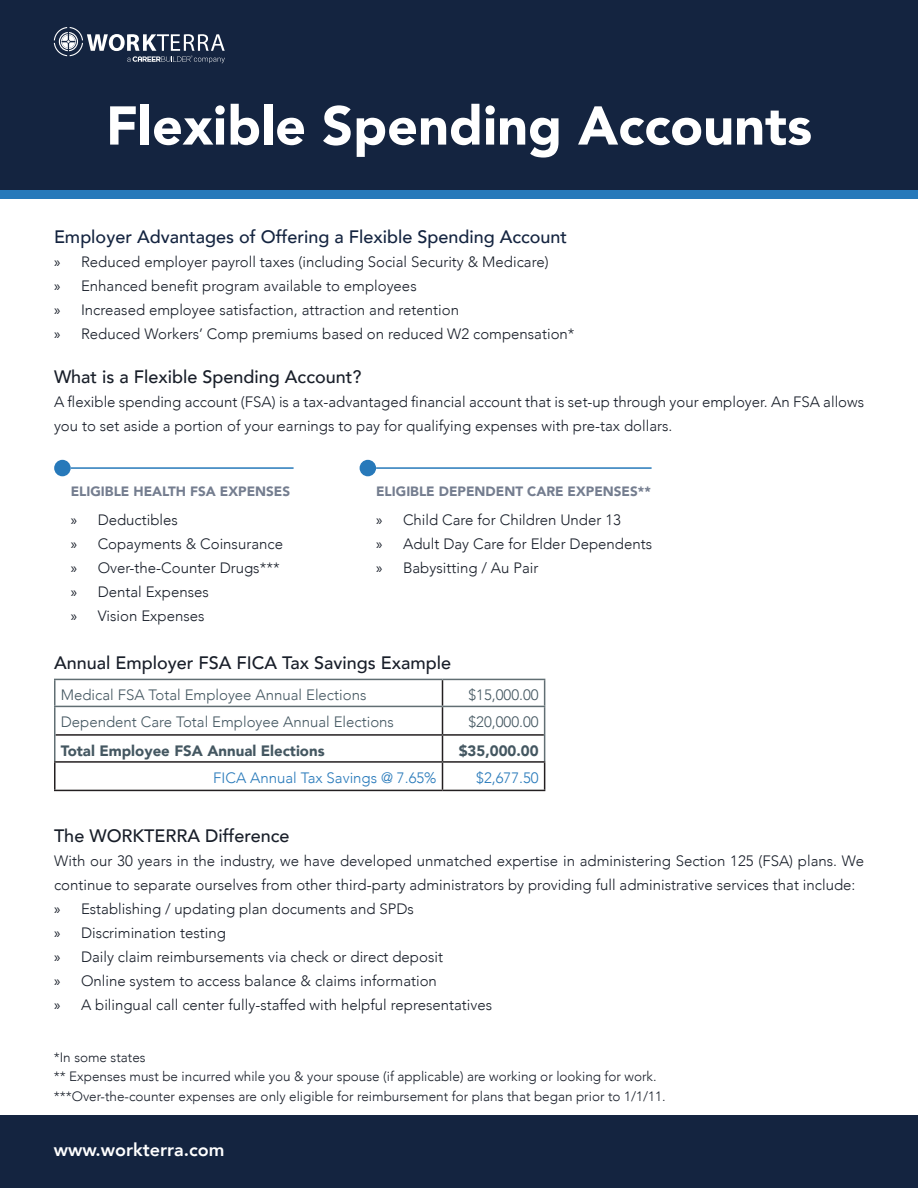
<style>
.page{position:relative;width:918px;height:1188px;background:#fff}
.page>*{position:absolute;margin:0;border:0;box-sizing:border-box;transform-origin:0 0}
.Headline{font:900 54px "Avenir";color:#fff}
.Subhead_for_body_cop{font:500 18px "Avenir";color:#181e29}
.t1{font:500 18px "Avenir";color:#142440}
.Contact_info__footer{font:800 18px "Avenir";color:#fff}
.t2{font:300 15px/24px "Avenir";color:#181e29}
.t3{font:300 15px "Avenir";color:#445761}
.t4{font:900 15px "Avenir";color:#445761}
.t5{font:300 15px "Avenir";color:#2779ba}
.t6{font:300 13.5px "Avenir";color:#181e29}
.t7{font:900 13.5px "Avenir";color:#747d8f}
.s1{font-family:"Myriad Pro";font-weight:400}
</style>
<div class="page">
<div style="left:0;top:0;width:918px;height:191px;background:#142440"></div>
<div style="left:0;top:1116px;width:918px;height:72px;background:#142440"></div>
<div style="left:0;top:190px;width:918px;height:10px;background:#2779ba"></div>
<div style="left:54px;top:460px;width:17px;height:16px;background:#2779ba;border-radius:50%"></div>
<hr style="left:71px;top:467px;width:223px;height:2px;background:#2779ba">
<div style="left:360px;top:460px;width:16px;height:16px;background:#2779ba;border-radius:50%"></div>
<hr style="left:376px;top:467px;width:276px;height:2px;background:#2779ba">
<svg style="left:54px;top:27px;width:171px;height:36px"></svg>
<hr style="left:56px;top:734px;width:386px;height:2px;background:#231f20">
<hr style="left:442px;top:734px;width:102px;height:2px;background:#231f20">
<hr style="left:54px;top:761px;width:388px;height:2px;background:#231f20">
<hr style="left:54px;top:763px;width:2px;height:27px;background:#231f20">
<hr style="left:442px;top:761px;width:103px;height:2px;background:#231f20">
<svg style="left:442px;top:680px;width:1px;height:110px"></svg>
<hr style="left:54px;top:790px;width:388px;height:1px;background:#231f20">
<hr style="left:442px;top:790px;width:103px;height:1px;background:#231f20">
<hr style="left:54px;top:707px;width:2px;height:28px;background:#616e73">
<hr style="left:54px;top:735px;width:2px;height:26px;background:#616e73">
<hr style="left:54px;top:679px;width:388px;height:1px;background:#616e73">
<hr style="left:54px;top:680px;width:2px;height:26px;background:#616e73">
<hr style="left:442px;top:679px;width:103px;height:1px;background:#616e73">
<svg style="left:544px;top:680px;width:1px;height:110px"></svg>
<hr style="left:54px;top:706px;width:388px;height:1px;background:#616e73">
<hr style="left:442px;top:706px;width:103px;height:1px;background:#616e73">
<p class="Headline" style="left:106px;top:80px;width:708px">Flexible Spending Accounts</p>
<p class="t1" style="left:54px;top:221px;width:515px">Employer Advantages of Offering a Flexible Spending Account</p>
<p class="t2" style="left:54px;top:250px;width:496px"><span class="s1">»</span> Reduced employer payroll taxes (including Social Security &amp; Medicare)</p>
<p class="t2" style="left:54px;top:274px;width:364px"><span class="s1">»</span> Enhanced benefit program available to employees</p>
<p class="t2" style="left:54px;top:298px;width:407px"><span class="s1">»</span> Increased employee satisfaction, attraction and retention</p>
<p class="t2" style="left:54px;top:322px;width:522px"><span class="s1">»</span> Reduced Workers’ Comp premiums based on reduced W2 compensation*</p>
<p class="Subhead_for_body_cop" style="left:54px;top:361px;width:309px">What is a Flexible Spending Account?</p>
<p class="t2" style="left:54px;top:390px;width:812px">A flexible spending account (FSA) is a tax-advantaged financial account that is set-up through your employer. An FSA allows you to set aside a portion of your earnings to pay for qualifying expenses with pre-tax dollars.</p>
<p class="t7" style="left:71px;top:480px;width:221px">ELIGIBLE HEALTH FSA EXPENSES</p>
<p class="t7" style="left:376px;top:480px;width:276px">ELIGIBLE DEPENDENT CARE EXPENSES**</p>
<p class="t2" style="left:71px;top:508px;width:109px"><span class="s1">»</span> Deductibles</p>
<p class="t2" style="left:71px;top:532px;width:214px"><span class="s1">»</span> Copayments &amp; Coinsurance</p>
<p class="t2" style="left:71px;top:556px;width:211px"><span class="s1">»</span> Over-the-Counter Drugs***</p>
<p class="t2" style="left:71px;top:580px;width:140px"><span class="s1">»</span> Dental Expenses</p>
<p class="t2" style="left:71px;top:604px;width:135px"><span class="s1">»</span> Vision Expenses</p>
<p class="t2" style="left:376px;top:508px;width:246px"><span class="s1">»</span> Child Care for Children Under 13</p>
<p class="t2" style="left:376px;top:532px;width:278px"><span class="s1">»</span> Adult Day Care for Elder Dependents</p>
<p class="t2" style="left:376px;top:556px;width:164px"><span class="s1">»</span> Babysitting / Au Pair</p>
<p class="Subhead_for_body_cop" style="left:54px;top:647px;width:399px">Annual Employer FSA FICA Tax Savings Example</p>
<p class="t3" style="left:61px;top:686px;width:307px">Medical FSA Total Employee Annual Elections</p>
<p class="t3" style="left:468px;top:686px;width:72px">$15,000.00</p>
<p class="t3" style="left:61px;top:713px;width:335px">Dependent Care Total Employee Annual Elections</p>
<p class="t3" style="left:468px;top:713px;width:72px">$20,000.00</p>
<p class="t4" style="left:61px;top:738px;width:265px">Total Employee FSA Annual Elections</p>
<p class="t4" style="left:459px;top:738px;width:81px">$35,000.00</p>
<p class="t5" style="left:213px;top:769px;width:225px">FICA Annual Tax Savings @ 7.65%</p>
<p class="t5" style="left:476px;top:769px;width:64px">$2,677.50</p>
<p class="Subhead_for_body_cop" style="left:54px;top:821px;width:237px">The WORKTERRA Difference</p>
<p class="t2" style="left:54px;top:849px;width:812px">With our 30 years in the industry, we have developed unmatched expertise in administering Section 125 (FSA) plans. We continue to separate ourselves from other third-party administrators by providing full administrative services that include:</p>
<p class="t2" style="left:54px;top:897px;width:361px"><span class="s1">»</span> Establishing / updating plan documents and SPDs</p>
<p class="t2" style="left:54px;top:921px;width:174px"><span class="s1">»</span> Discrimination testing</p>
<p class="t2" style="left:54px;top:945px;width:391px"><span class="s1">»</span> Daily claim reimbursements via check or direct deposit</p>
<p class="t2" style="left:54px;top:969px;width:384px"><span class="s1">»</span> Online system to access balance &amp; claims information</p>
<p class="t2" style="left:54px;top:993px;width:440px"><span class="s1">»</span> A bilingual call center fully-staffed with helpful representatives</p>
<p class="t6" style="left:54px;top:1049px;width:93px">*In some states</p>
<p class="t6" style="left:54px;top:1069px;width:604px">** Expenses must be incurred while you &amp; your spouse (if applicable) are working or looking for work.</p>
<p class="t6" style="left:54px;top:1088px;width:613px">***Over-the-counter expenses are only eligible for reimbursement for plans that began prior to 1/1/11.</p>
<p class="Contact_info__footer" style="left:54px;top:1136px;width:172px">www.workterra.com</p>
</div>
